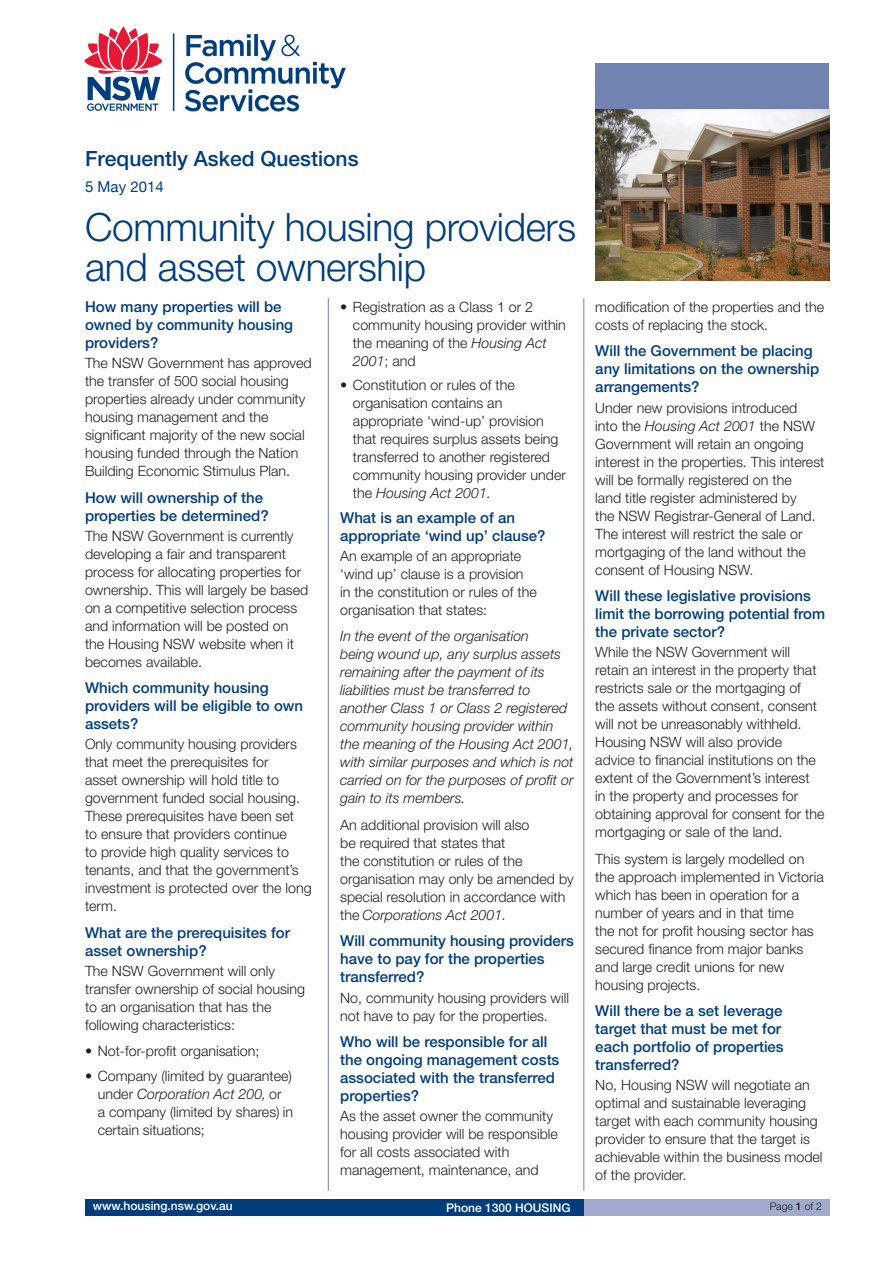
<style>
.page{position:relative;width:893px;height:1263px;background:#fff}
.page>*{position:absolute;margin:0;border:0;box-sizing:border-box;transform-origin:0 0}
.Heading_1_Page_1{font:300 39px/40.5px "Helvetica Neue LT";letter-spacing:-.01em;color:#013d7d}
.t1{font:500 21px "Helvetica Neue LT";color:#013d7d}
.Heading_3{font:500 15px/18px "Helvetica Neue LT";color:#013d7d}
.t2{font:15px "Helvetica Neue";color:#013d7d}
.Body_copy{font:300 14.25px/18px "Helvetica Neue";color:#231f20}
.Bullet{font:300 14.25px/18px "Helvetica Neue";color:#231f20}
.Body_copy-2{font:italic 300 14.25px/18px "Helvetica Neue LT";color:#231f20}
.t3{font:500 12px "Helvetica Neue LT";color:#fff}
.t4{font:300 10.5px "Helvetica Neue LT";color:#231f20}
.s1{font-family:"Helvetica Neue LT";font-style:italic}
.s2{font-weight:500}
</style>
<div class="page">
<img style="left:595px;top:109px;width:234px;height:172px">
<div style="left:85px;top:1199px;width:499px;height:16px;background:#013d7d"></div>
<div style="left:584px;top:1199px;width:245px;height:16px;background:#a0abcd"></div>
<div style="left:595px;top:64px;width:233px;height:45px;background:#7183b1"></div>
<hr style="left:328px;top:298px;width:1px;height:893px;background:#7183b1">
<hr style="left:584px;top:298px;width:1px;height:893px;background:#7183b1">
<img style="left:84px;top:26px;width:262px;height:86px">
<p class="t1" style="left:85px;top:146px;width:275px">Frequently Asked Questions</p>
<p class="t2" style="left:85px;top:176px;width:80px">5 May 2014</p>
<p class="Heading_1_Page_1" style="left:85px;top:206px;width:493px">Community housing providers and asset ownership</p>
<p class="Heading_3" style="left:85px;top:297px;width:210px">How many properties will be owned by community housing providers?</p>
<p class="Body_copy" style="left:85px;top:354px;width:228px">The NSW Government has approved the transfer of 500 social housing properties already under community housing management and the significant majority of the new social housing funded through the Nation Building Economic Stimulus Plan.</p>
<p class="Heading_3" style="left:85px;top:488px;width:185px">How will ownership of the properties be determined?</p>
<p class="Body_copy" style="left:85px;top:526px;width:225px">The NSW Government is currently developing a fair and transparent process for allocating properties for ownership. This will largely be based on a competitive selection process and information will be posted on the Housing NSW website when it becomes available.</p>
<p class="Heading_3" style="left:85px;top:679px;width:220px">Which community housing providers will be eligible to own assets?</p>
<p class="Body_copy" style="left:85px;top:735px;width:228px">Only community housing providers that meet the prerequisites for<br>asset ownership will hold title to government funded social housing.<br>These prerequisites have been set<br>to ensure that providers continue<br>to provide high quality services to tenants, and that the government’s investment is protected over the long term.</p>
<p class="Heading_3" style="left:85px;top:923px;width:207px">What are the prerequisites for asset ownership?</p>
<p class="Body_copy" style="left:85px;top:961px;width:222px">The NSW Government will only transfer ownership of social housing to an organisation that has the following characteristics:</p>
<p class="Bullet" style="left:85px;top:1042px;width:176px">• Not-for-profit organisation;</p>
<p class="Bullet" style="left:98px;top:1066px;width:197px;text-indent:-13px">• Company (limited by guarantee) under <span class="s1">Corporation Act 200,</span> or<br>a company (limited by shares) in certain situations;</p>
<p class="Bullet" style="left:353px;top:297px;width:214px;text-indent:-13px">• Registration as a Class 1 or 2 community housing provider within the meaning of the <span class="s1">Housing Act<br>2001</span>; and</p>
<p class="Bullet" style="left:353px;top:376px;width:214px;text-indent:-13px">• Constitution or rules of the organisation contains an appropriate ‘wind-up’ provision that requires surplus assets being transferred to another registered community housing provider under the <span class="s1">Housing Act 2001.</span></p>
<p class="Heading_3" style="left:340px;top:508px;width:207px">What is an example of an appropriate ‘wind up’ clause?</p>
<p class="Body_copy" style="left:340px;top:546px;width:198px">An example of an appropriate ‘wind up’ clause is a provision in the constitution or rules of the organisation that states:</p>
<p class="Body_copy-2" style="left:340px;top:627px;width:235px">In the event of the organisation<br>being wound up, any surplus assets remaining after the payment of its liabilities must be transferred to another Class 1 or Class 2 registered community housing provider within the meaning of the Housing Act 2001, with similar purposes and which is not carried on for the purposes of profit or gain to its members.</p>
<p class="Body_copy" style="left:340px;top:815px;width:235px">An additional provision will also<br>be required that states that<br>the constitution or rules of the organisation may only be amended by special resolution in accordance with the <span class="s1">Corporations Act 2001.</span></p>
<p class="Heading_3" style="left:340px;top:932px;width:235px">Will community housing providers have to pay for the properties transferred?</p>
<p class="Body_copy" style="left:340px;top:988px;width:230px">No, community housing providers will not have to pay for the properties.</p>
<p class="Heading_3" style="left:340px;top:1032px;width:221px">Who will be responsible for all the ongoing management costs associated with the transferred properties?</p>
<p class="Body_copy" style="left:340px;top:1107px;width:219px">As the asset owner the community housing provider will be responsible for all costs associated with management, maintenance, and</p>
<p class="t3" style="left:93px;top:1198px;width:141px">www.housing.nsw.gov.au</p>
<p class="t3" style="left:446px;top:1200px;width:126px">Phone 1300 HOUSING</p>
<p class="Body_copy" style="left:595px;top:297px;width:230px">modification of the properties and the costs of replacing the stock.</p>
<p class="Heading_3" style="left:595px;top:342px;width:225px">Will the Government be placing any limitations on the ownership arrangements?</p>
<p class="Body_copy" style="left:595px;top:398px;width:231px">Under new provisions introduced<br>into the <span class="s1">Housing Act 2001</span> the NSW Government will retain an ongoing interest in the properties. This interest will be formally registered on the<br>land title register administered by<br>the NSW Registrar-General of Land.<br>The interest will restrict the sale or mortgaging of the land without the consent of Housing NSW.</p>
<p class="Heading_3" style="left:595px;top:587px;width:231px">Will these legislative provisions limit the borrowing potential from the private sector?</p>
<p class="Body_copy" style="left:595px;top:643px;width:231px">While the NSW Government will retain an interest in the property that restricts sale or the mortgaging of<br>the assets without consent, consent will not be unreasonably withheld.<br>Housing NSW will also provide advice to financial institutions on the extent of the Government’s interest<br>in the property and processes for obtaining approval for consent for the mortgaging or sale of the land.</p>
<p class="Body_copy" style="left:595px;top:849px;width:230px">This system is largely modelled on the approach implemented in Victoria which has been in operation for a number of years and in that time<br>the not for profit housing sector has secured finance from major banks and large credit unions for new housing projects.</p>
<p class="Heading_3" style="left:595px;top:1002px;width:190px">Will there be a set leverage target that must be met for each portfolio of properties transferred?</p>
<p class="Body_copy" style="left:595px;top:1076px;width:229px">No, Housing NSW will negotiate an optimal and sustainable leveraging target with each community housing provider to ensure that the target is achievable within the business model of the provider.</p>
<p class="t4" style="left:770px;top:1200px;width:54px">Page <span class="s2">1</span> of 2</p>
</div>
